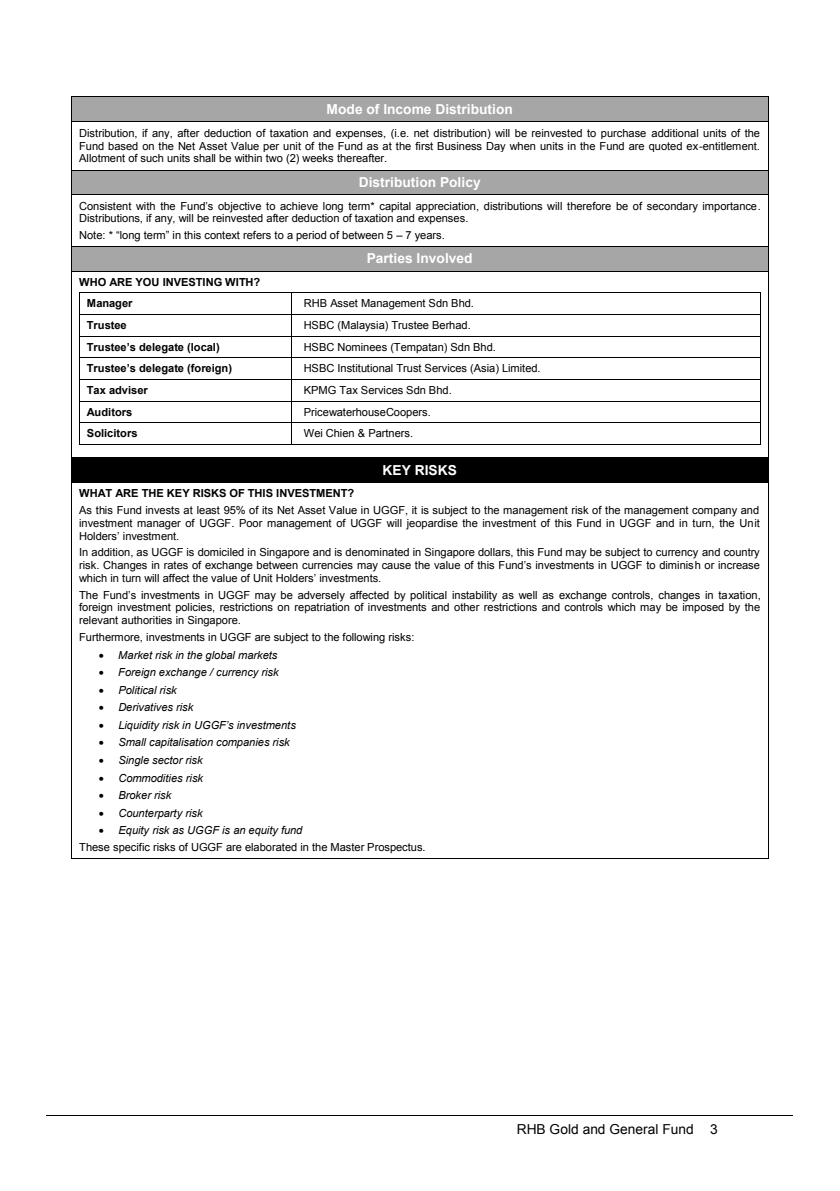
<style>
.page{position:relative;width:840px;height:1191px;background:#fff}
.page>*{position:absolute;margin:0;border:0;box-sizing:border-box;transform-origin:0 0}
.t1{font:700 13.8px "Arial";color:#fff}
.t2{font:13.8px "Arial";color:#000}
.t3{font:11px/12.6px "Arial";letter-spacing:-.005em;color:#000}
.t4{font:11px/12.6px "Arial";letter-spacing:-.005em;color:#000}
.t5{font:italic 11px "Arial";letter-spacing:-.005em;color:#000}
.t6{font:700 11px/21.6px "Arial";color:#000}
.t7{font:italic 11px "Arial";color:#000}
.s1{font-style:inherit}
.s2{font-weight:700}
.s3{font-style:italic}
</style>
<div class="page">
<hr style="left:47px;top:1115px;width:654px;height:1px;background:#000">
<hr style="left:702px;top:1115px;width:90px;height:1px;background:#000">
<div style="left:72px;top:97px;width:695px;height:24px;background:#a6a6a6"></div>
<hr style="left:72px;top:96px;width:695px;height:1px;background:#000">
<svg style="left:71px;top:96px;width:1px;height:26px"></svg>
<hr style="left:72px;top:121px;width:695px;height:1px;background:#000">
<svg style="left:767px;top:96px;width:1px;height:26px"></svg>
<hr style="left:71px;top:122px;width:1px;height:48px;background:#000">
<hr style="left:767px;top:122px;width:1px;height:48px;background:#000">
<div style="left:72px;top:171px;width:695px;height:24px;background:#a6a6a6"></div>
<hr style="left:72px;top:170px;width:695px;height:1px;background:#000">
<svg style="left:71px;top:170px;width:1px;height:25px"></svg>
<hr style="left:72px;top:195px;width:695px;height:1px;background:#000">
<svg style="left:767px;top:170px;width:1px;height:25px"></svg>
<hr style="left:71px;top:195px;width:1px;height:51px;background:#000">
<hr style="left:767px;top:195px;width:1px;height:51px;background:#000">
<div style="left:72px;top:247px;width:695px;height:24px;background:#a6a6a6"></div>
<hr style="left:72px;top:246px;width:695px;height:1px;background:#000">
<hr style="left:80px;top:292px;width:210px;height:1px;background:#000">
<hr style="left:291px;top:292px;width:468px;height:1px;background:#000">
<hr style="left:80px;top:314px;width:210px;height:1px;background:#000">
<hr style="left:291px;top:314px;width:468px;height:1px;background:#000">
<hr style="left:80px;top:336px;width:210px;height:1px;background:#000">
<hr style="left:291px;top:336px;width:468px;height:1px;background:#000">
<hr style="left:80px;top:357px;width:210px;height:1px;background:#000">
<hr style="left:291px;top:357px;width:468px;height:1px;background:#000">
<hr style="left:80px;top:379px;width:210px;height:1px;background:#000">
<hr style="left:291px;top:379px;width:468px;height:1px;background:#000">
<hr style="left:80px;top:401px;width:210px;height:1px;background:#000">
<hr style="left:291px;top:401px;width:468px;height:1px;background:#000">
<hr style="left:80px;top:422px;width:210px;height:1px;background:#000">
<hr style="left:291px;top:422px;width:468px;height:1px;background:#000">
<svg style="left:79px;top:292px;width:1px;height:153px"></svg>
<hr style="left:80px;top:444px;width:210px;height:1px;background:#000">
<svg style="left:290px;top:292px;width:2px;height:153px"></svg>
<hr style="left:292px;top:444px;width:467px;height:1px;background:#000">
<svg style="left:71px;top:246px;width:1px;height:25px"></svg>
<hr style="left:72px;top:271px;width:695px;height:1px;background:#000">
<svg style="left:767px;top:246px;width:1px;height:25px"></svg>
<hr style="left:71px;top:271px;width:1px;height:186px;background:#000">
<hr style="left:767px;top:271px;width:1px;height:186px;background:#000">
<div style="left:72px;top:458px;width:695px;height:24px;background:#000"></div>
<hr style="left:72px;top:457px;width:695px;height:1px;background:#000">
<svg style="left:71px;top:457px;width:1px;height:26px"></svg>
<hr style="left:72px;top:482px;width:695px;height:1px;background:#000">
<svg style="left:767px;top:457px;width:1px;height:26px"></svg>
<hr style="left:71px;top:483px;width:1px;height:375px;background:#000">
<hr style="left:72px;top:858px;width:695px;height:1px;background:#000">
<hr style="left:767px;top:483px;width:1px;height:375px;background:#000">
<p class="t1" style="left:326px;top:100px;width:188px">Mode of Income Distribution</p>
<p class="t3" style="left:79px;top:127px;width:682px;text-align:justify">Distribution, if any, after deduction of taxation and expenses, (i.e. net distribution) will be reinvested to purchase additional units of the Fund based on the Net Asset Value per unit of the Fund as at the first Business Day when units in the Fund are quoted ex-entitlement.<br>Allotment of such units shall be within two (2) weeks thereafter.</p>
<p class="t1" style="left:358px;top:173px;width:123px">Distribution Policy</p>
<p class="t4" style="left:79px;top:200px;width:682px"><span class="s1">Consistent</span> with the Fund’s objective to achieve long term* capital appreciation, distributions will therefore be of secondary importance<span class="s1">.<br>Distributions, if any, will be reinvested after deduction of taxation and expenses.</span></p>
<p class="t4" style="left:79px;top:229px;width:367px">Note: * “long term” in this context refers t<span class="s1">o a period of between 5</span> – <span class="s1">7 years.</span></p>
<p class="t1" style="left:366px;top:249px;width:107px">Parties Involved</p>
<p class="t6" style="left:87px;top:271px;width:175px;text-indent:-8px">WHO ARE YOU INVESTING WITH?<br>Manager</p>
<p class="t3" style="left:304px;top:297px;width:171px">RHB Asset Management Sdn Bhd.</p>
<p class="t6" style="left:87px;top:314px;width:41px">Trustee</p>
<p class="t3" style="left:303px;top:319px;width:169px">HSBC (Malaysia) Trustee Berhad.</p>
<p class="t6" style="left:87px;top:336px;width:134px"><span class="s1">Trustee’s</span> delegate (local)</p>
<p class="t3" style="left:303px;top:341px;width:194px">HSBC Nominees (Tempatan) Sdn Bhd.</p>
<p class="t6" style="left:87px;top:358px;width:146px"><span class="s1">Trustee’s</span> delegate (foreign)</p>
<p class="t3" style="left:303px;top:362px;width:238px">HSBC Institutional Trust Services (Asia) Limited.</p>
<p class="t6" style="left:87px;top:380px;width:62px">Tax adviser</p>
<p class="t3" style="left:303px;top:384px;width:149px">KPMG Tax Services Sdn Bhd.</p>
<p class="t6" style="left:87px;top:401px;width:47px">Auditors</p>
<p class="t3" style="left:303px;top:406px;width:129px">PricewaterhouseCoopers.</p>
<p class="t6" style="left:87px;top:423px;width:52px">Solicitors</p>
<p class="t3" style="left:303px;top:427px;width:111px">Wei Chien &amp; Partners.</p>
<p class="t1" style="left:382px;top:461px;width:76px">KEY RISKS</p>
<p class="t3" style="left:79px;top:485px;width:681px;line-height:17px"><span class="s2">WHAT ARE THE KEY RISKS OF THIS INVESTMENT?<br></span>As this Fund invests at least 95% of its Net Asset Value in UGGF, it is subject to the management risk of the management company and</p>
<p class="t3" style="left:79px;top:516px;width:682px">investment manager of UGGF. Poor management of UGGF will jeopardise the investment of this Fund in UGGF and in turn, the Unit<br><span class="s1">Holders’ investment.</span></p>
<p class="t4" style="left:79px;top:546px;width:682px;text-align:justify"><span class="s1">In addition, as UGGF is domiciled in Singapore and is denominated in Singapore dollars, this Fund may be subject to currency and country </span>risk. Changes in rates of exchange between currencies may cause the value of this Fund’s investments in UGGF to diminis<span class="s1">h or increase </span>which in turn will affect the value of Unit Holders’ investments.</p>
<p class="t3" style="left:79px;top:588px;width:682px;text-align:justify"><span class="s1">The Fund’s investments in UGGF may be adversely affected by political instability as well as exchange controls, changes in ta</span>xation, foreign investment policies, restrictions on repatriation of investments and other restrictions and controls which may be imposed by the relevant authorities in Singapore.</p>
<p class="t3" style="left:79px;top:631px;width:336px">Furthermore, investments in UGGF are subject to the following risks:</p>
<p class="t5" style="left:99px;top:647px;width:180px">• Market risk in the global markets</p>
<p class="t5" style="left:99px;top:665px;width:181px">• Foreign exchange / currency risk</p>
<p class="t5" style="left:99px;top:683px;width:79px">• Political risk</p>
<p class="t5" style="left:99px;top:700px;width:96px">• Derivatives risk</p>
<p class="t7" style="left:99px;top:718px;width:198px">• Liquidity risk in UGGF’s investments</p>
<p class="t5" style="left:99px;top:735px;width:192px">• Small capitalisation companies risk</p>
<p class="t5" style="left:99px;top:753px;width:105px">• Single sector risk</p>
<p class="t5" style="left:99px;top:770px;width:106px">• Commodities risk</p>
<p class="t5" style="left:99px;top:788px;width:74px">• Broker risk</p>
<p class="t5" style="left:99px;top:806px;width:105px">• Counterparty risk</p>
<p class="t3" style="left:79px;top:822px;width:348px;line-height:16.8px;text-indent:20px">• <span class="s3">Equity risk as UGGF is an equity fund<br></span>These specific risks of UGGF are elaborated in the Master Prospectus.</p>
<p class="t2" style="left:516px;top:1120px;width:202px">RHB Gold and General Fund 3</p>
</div>
